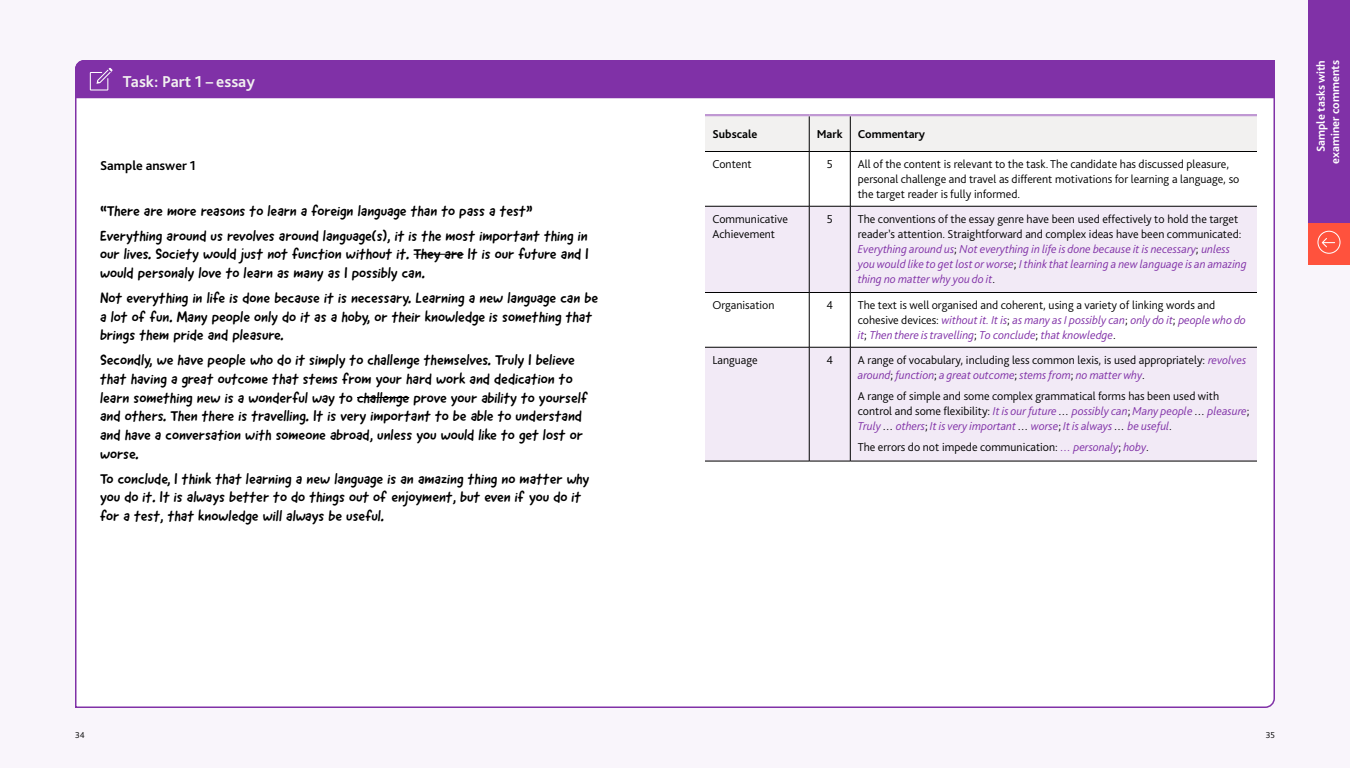
<style>
.page{position:relative;width:1350px;height:768px;background:#fff}
.page>*{position:absolute;margin:0;border:0;box-sizing:border-box;transform-origin:0 0}
.t1{font:700 16.5px "Bliss Pro";color:#f2f1f0}
.t2{font:15px/18.8px "Good Dog New";color:#000}
.t3{font:700 13.5px "Bliss Pro";color:#000}
.t4{font:italic 300 12px/15px "Bliss Pro";color:#8031a7}
.t5{font:300 12px/15px "Bliss Pro";color:#000}
.t6{font:700 12px/14.4px "Bliss Pro";color:#fff;text-align:right}
.t7{font:700 12px "Bliss Pro";color:#000}
.t8{font:300 9px "Bliss Pro";color:#000}
.s1{font-style:normal;color:#000}
.s2{font-style:italic;color:#8031a7}
.s3{color:#000}
</style>
<div class="page">
<div style="left:675px;top:0;width:675px;height:768px;background:#f9f5fb"></div>
<div style="left:0;top:0;width:675px;height:768px;background:#f9f5fb"></div>
<div style="left:75px;top:98px;width:1200px;height:610px;background:#fff"></div>
<div style="left:75px;top:60px;width:1200px;height:38px;background:#8031a7"></div>
<svg style="left:90px;top:68px;width:23px;height:23px"></svg>
<hr style="left:414px;top:254px;width:50px;height:1px;background:#000">
<hr style="left:357px;top:397px;width:52px;height:1px;background:#000">
<div style="left:705px;top:116px;width:552px;height:35px;background:#f2f1f0"></div>
<div style="left:705px;top:152px;width:552px;height:54px;background:#fff"></div>
<svg style="left:705px;top:207px;width:552px;height:254px;fill:#f2eaf6"></svg>
<hr style="left:809px;top:116px;width:1px;height:35px;background:#000">
<hr style="left:850px;top:116px;width:1px;height:35px;background:#000">
<hr style="left:809px;top:152px;width:1px;height:54px;background:#000">
<hr style="left:850px;top:152px;width:1px;height:54px;background:#000">
<hr style="left:705px;top:206px;width:104px;height:1px;background:#000">
<hr style="left:809px;top:206px;width:41px;height:1px;background:#000">
<hr style="left:809px;top:206px;width:1px;height:86px;background:#000">
<hr style="left:850px;top:206px;width:407px;height:1px;background:#000">
<hr style="left:850px;top:206px;width:1px;height:86px;background:#000">
<hr style="left:705px;top:292px;width:104px;height:1px;background:#000">
<hr style="left:809px;top:292px;width:41px;height:1px;background:#000">
<hr style="left:809px;top:293px;width:1px;height:54px;background:#000">
<hr style="left:850px;top:292px;width:407px;height:1px;background:#000">
<hr style="left:850px;top:293px;width:1px;height:54px;background:#000">
<hr style="left:705px;top:347px;width:104px;height:1px;background:#000">
<hr style="left:809px;top:347px;width:41px;height:1px;background:#000">
<hr style="left:809px;top:347px;width:1px;height:114px;background:#000">
<hr style="left:850px;top:347px;width:407px;height:1px;background:#000">
<hr style="left:850px;top:347px;width:1px;height:114px;background:#000">
<hr style="left:705px;top:114px;width:104px;height:2px;background:#c098d3">
<hr style="left:809px;top:114px;width:41px;height:2px;background:#c098d3">
<hr style="left:850px;top:114px;width:407px;height:2px;background:#c098d3">
<hr style="left:705px;top:461px;width:104px;height:1px;background:#000">
<hr style="left:809px;top:461px;width:41px;height:1px;background:#000">
<hr style="left:850px;top:461px;width:407px;height:1px;background:#000">
<hr style="left:705px;top:151px;width:104px;height:1px;background:#000">
<hr style="left:809px;top:151px;width:41px;height:1px;background:#000">
<hr style="left:850px;top:151px;width:407px;height:1px;background:#000">
<div style="left:1308px;top:0;width:42px;height:237px;background:#8031a7"></div>
<div style="left:1308px;top:224px;width:42px;height:41px;background:#ff523d"></div>
<div style="left:1318px;top:231px;width:22px;height:23px;border:1px solid #fff;border-radius:50%"></div>
<svg style="left:1322px;top:238px;width:13px;height:9px"></svg>
<p class="t1" style="left:123px;top:71px;width:134px">Task: Part 1 – essay</p>
<p class="t3" style="left:100px;top:157px;width:97px">Sample answer 1</p>
<p class="t2" style="left:100px;top:198px;width:489px;line-height:24.8px">“There are more reasons to learn a foreign language than to pass a test”<br>Everything around us revolves around language(s), it is the most important thing in</p>
<p class="t2" style="left:100px;top:245px;width:490px">our lives. Society would just not function without it. They are It is our future and I would personaly love to learn as many as I possibly can.</p>
<p class="t2" style="left:100px;top:288px;width:499px">Not everything in life is done because it is necessary. Learning a new language can be a lot of fun. Many people only do it as a hoby, or their knowledge is something that brings them pride and pleasure.</p>
<p class="t2" style="left:100px;top:350px;width:489px">Secondly, we have people who do it simply to challenge themselves. Truly I believe that having a great outcome that stems from your hard work and dedication to learn something new is a wonderful way to challenge prove your ability to yourself and others. Then there is travelling. It is very important to be able to understand and have a conversation with someone abroad, unless you would like to get lost or worse.</p>
<p class="t2" style="left:100px;top:469px;width:491px">To conclude, I think that learning a new language is an amazing thing no matter why you do it. It is always better to do things out of enjoyment, but even if you do it for a test, that knowledge will always be useful.</p>
<p class="t7" style="left:712px;top:126px;width:46px">Subscale</p>
<p class="t7" style="left:817px;top:126px;width:28px">Mark</p>
<p class="t7" style="left:858px;top:126px;width:69px">Commentary</p>
<p class="t5" style="left:713px;top:156px;width:41px">Content</p>
<p class="t5" style="left:827px;top:156px;width:8px">5</p>
<p class="t5" style="left:858px;top:156px;width:383px">All of the content is relevant to the task. The candidate has discussed pleasure, personal challenge and travel as different motivations for learning a language, so the target reader is fully informed.</p>
<p class="t5" style="left:713px;top:211px;width:77px">Communicative<br>Achievement</p>
<p class="t5" style="left:827px;top:211px;width:8px">5</p>
<p class="t4" style="left:858px;top:211px;width:390px"><span class="s1">The conventions of the essay genre have been used effectively to hold the target reader’s attention. Straightforward and complex ideas have been communicated:<br></span>Everything around us<span class="s1">;</span> Not everything in life is done because it is necessary<span class="s1">;</span> unless you would like to get lost or worse<span class="s1">;</span> I think that learning a new language is an amazing thing no matter why you do it<span class="s1">.</span></p>
<p class="t5" style="left:713px;top:297px;width:63px">Organisation</p>
<p class="t5" style="left:827px;top:297px;width:8px">4</p>
<p class="t4" style="left:858px;top:297px;width:390px"><span class="s1">The text is well organised and coherent, using a variety of linking words and cohesive devices:</span> without it. It is<span class="s1">;</span> as many as I possibly can<span class="s1">;</span> only do it<span class="s1">;</span> people who do it<span class="s1">;</span> Then there is travelling<span class="s1">;</span> To conclude<span class="s1">;</span> that knowledge<span class="s1">.</span></p>
<p class="t5" style="left:713px;top:352px;width:47px">Language</p>
<p class="t5" style="left:827px;top:352px;width:8px">4</p>
<p class="t5" style="left:858px;top:352px;width:390px">A range of vocabulary, including less common lexis, is used appropriately: <span class="s2">revolves around</span>; <span class="s2">function</span>; <span class="s2">a great outcome</span>; <span class="s2">stems from</span>; <span class="s2">no matter why</span>.</p>
<p class="t4" style="left:858px;top:388px;width:393px"><span class="s1">A range of simple and some complex grammatical forms has been used with control and some flexibility:</span> It is our future <span class="s3">…</span> possibly can<span class="s1">;</span> Many people <span class="s3">…</span> pleasure<span class="s1">;<br></span>Truly <span class="s3">…</span> others<span class="s1">;</span> It is very important <span class="s3">…</span> worse<span class="s1">;</span> It is always <span class="s3">…</span> be useful<span class="s1">.</span></p>
<p class="t5" style="left:858px;top:439px;width:293px">The errors do not impede communication: <span class="s2">… personaly</span>; <span class="s2">hoby</span>.</p>
<p class="t6" style="left:1313px;top:164px;width:105px;rotate:-90deg">Sample tasks with examiner comments</p>
<p class="t8" style="left:75px;top:730px;width:11px">34</p>
<p class="t8" style="left:1266px;top:730px;width:11px">35</p>
</div>
